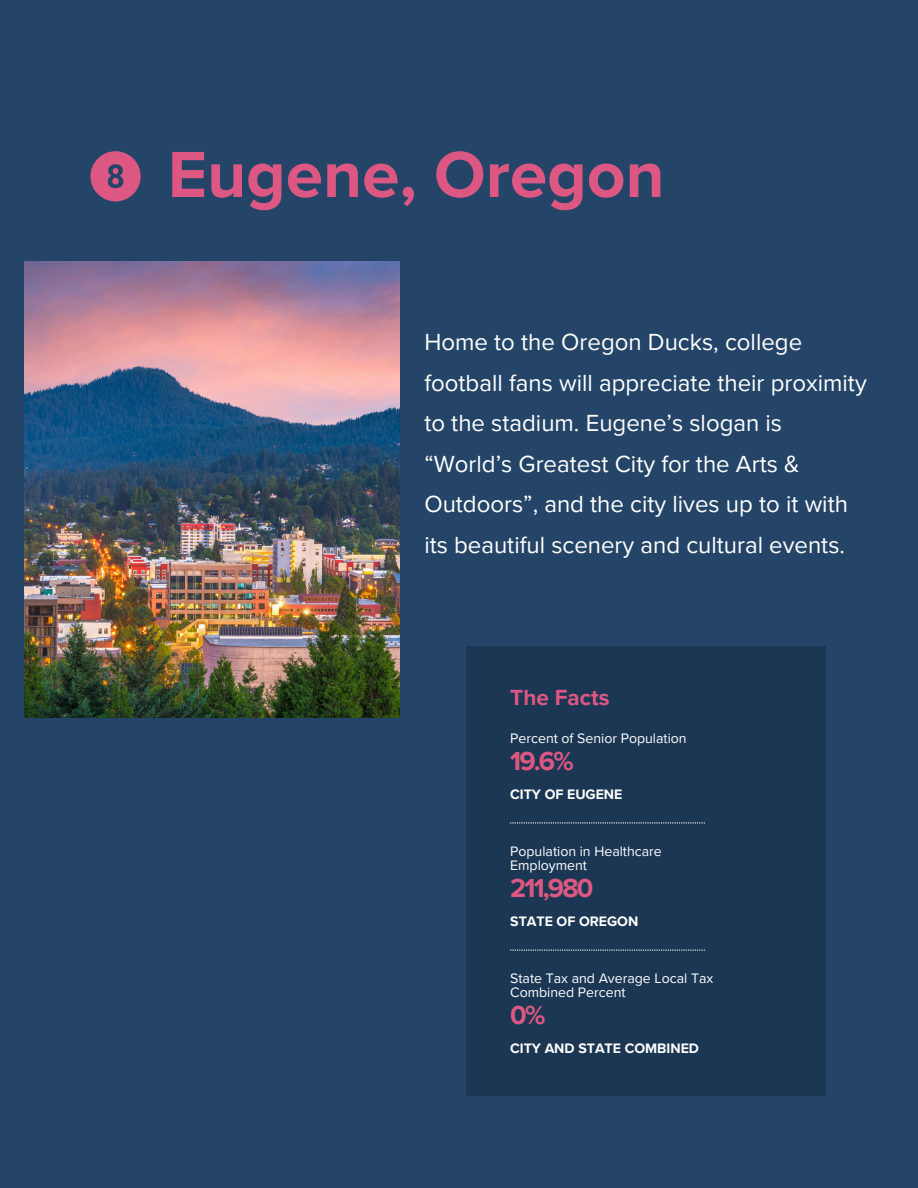
<style>
.page{position:relative;width:918px;height:1188px;background:#244568}
.page>*{position:absolute;margin:0;border:0;box-sizing:border-box;transform-origin:0 0}
.t1{font:700 67.5px "Proxima Nova";color:#dc5883}
.t2{font:700 26.85px "Proxima Nova";letter-spacing:-.07em;color:#dc5883}
.t3{font:24px/40.5px "Proxima Nova";color:#fff}
.t4{font:700 22.5px "Proxima Nova";color:#dc5883}
.t5{font:14.1px/13.5px "Proxima Nova";color:#fff}
.t6{font:700 14.1px "Proxima Nova";color:#fff}
</style>
<div class="page">
<img style="left:25px;top:261px;width:374px;height:456px">
<svg style="left:90px;top:151px;width:51px;height:50px"></svg>
<div style="left:466px;top:646px;width:360px;height:450px;background:#1b3754"></div>
<svg style="left:510px;top:950px;width:195px;height:1px"></svg>
<svg style="left:510px;top:822px;width:195px;height:1px"></svg>
<p class="t1" style="left:168px;top:135px;width:498px">Eugene, Oregon</p>
<h1 class="t3" style="left:424px;top:323px;width:444px">Home to the Oregon Ducks, college football fans will appreciate their proximity to the stadium. Eugene’s slogan is “World’s Greatest City for the Arts &amp; Outdoors”, and the city lives up to it with its beautiful scenery and cultural events.</h1>
<h4 class="t4" style="left:510px;top:684px;width:101px">The Facts</h4>
<h3 class="t5" style="left:510px;top:731px;width:178px">Percent of Senior Population</h3>
<h2 class="t2" style="left:510px;top:745px;width:65px">19.6%</h2>
<p class="t6" style="left:510px;top:786px;width:114px">CITY OF EUGENE</p>
<h5 class="t5" style="left:510px;top:845px;width:153px">Population in Healthcare<br>Employment</h5>
<h2 class="t2" style="left:510px;top:872px;width:85px">211,980</h2>
<p class="t6" style="left:510px;top:913px;width:130px">STATE OF OREGON</p>
<h5 class="t5" style="left:510px;top:972px;width:205px">State Tax and Average Local Tax<br>Combined Percent</h5>
<h2 class="t2" style="left:510px;top:999px;width:37px">0%</h2>
<p class="t6" style="left:510px;top:1040px;width:190px">CITY AND STATE COMBINED</p>
</div>
